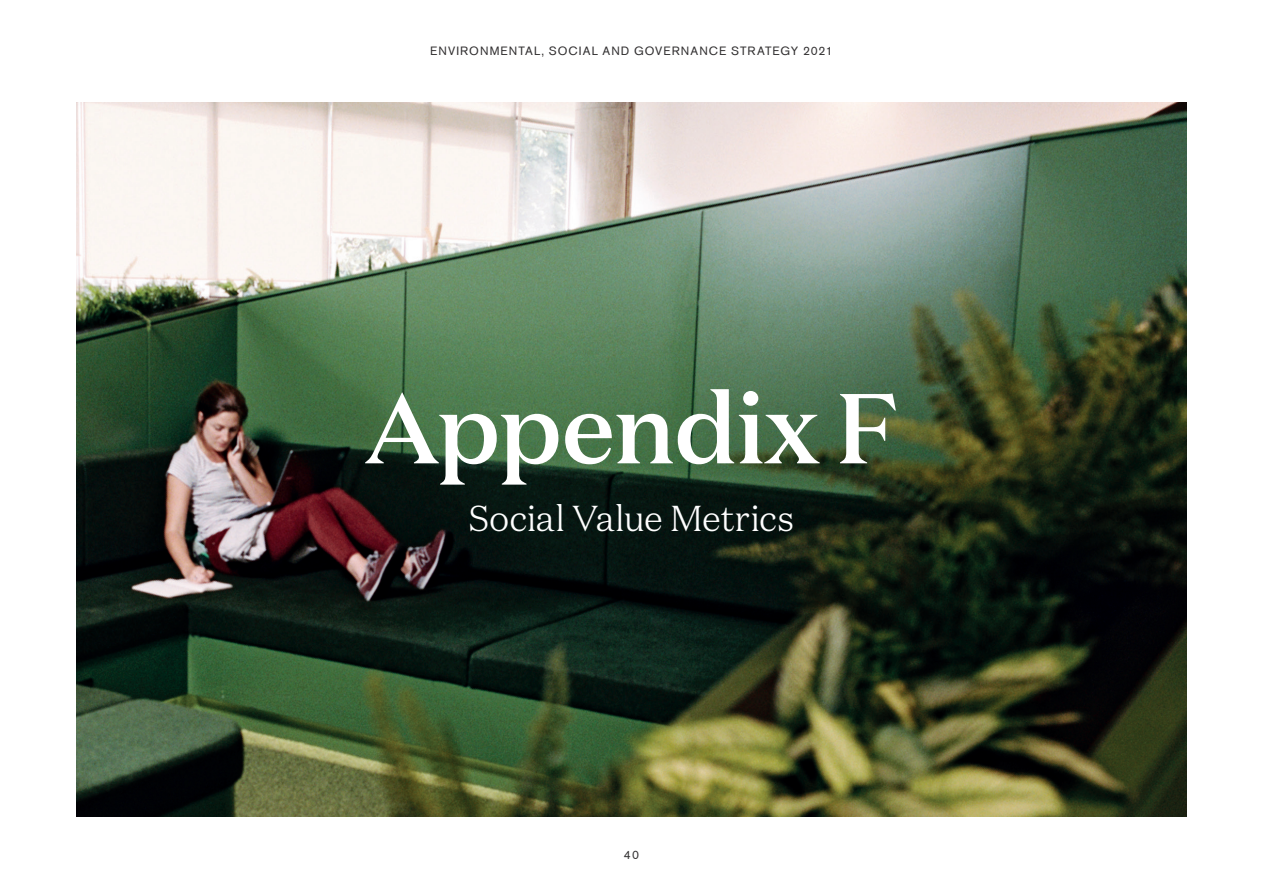
<style>
.page{position:relative;width:1263px;height:893px;background:#fff}
.page>*{position:absolute;margin:0;border:0;box-sizing:border-box;transform-origin:0 0}
.t1{font:500 99px "Domaine Text";letter-spacing:-.02em;color:#fff}
.t2{font:300 36px "Domaine Text";letter-spacing:-.015em;color:#fff}
.t3{font:12px "Akzidenz Grotesk Std";letter-spacing:.09em;color:#312f30}
</style>
<div class="page">
<img style="left:77px;top:102px;width:1109px;height:714px">
<p class="t3" style="left:430px;top:44px;width:404px">ENVIRONMENTAL, SOCIAL AND GOVERNANCE STRATEGY 2021</p>
<h1 class="t1" style="left:364px;top:365px;width:536px">Appendix F</h1>
<h2 class="t2" style="left:468px;top:496px;width:328px">Social Value Metrics</h2>
<p class="t3" style="left:624px;top:848px;width:17px">40</p>
</div>
